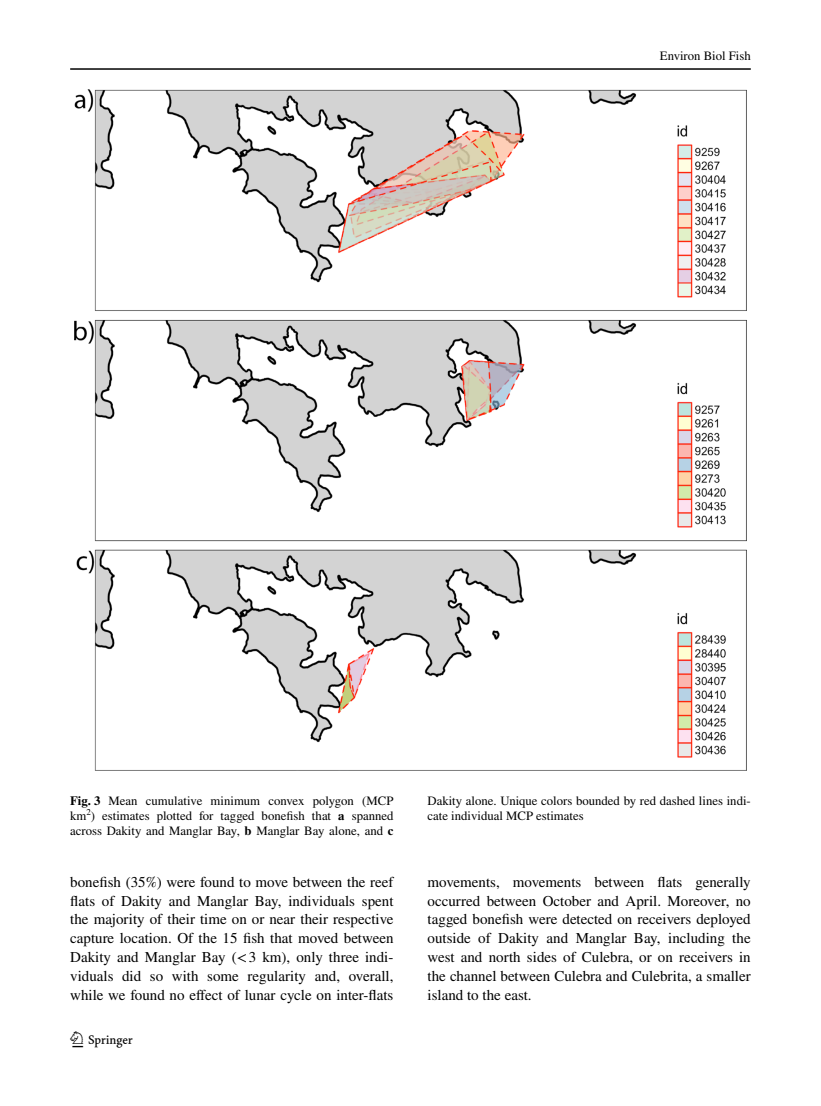
<style>
.page{position:relative;width:821px;height:1106px;background:#fff}
.page>*{position:absolute;margin:0;border:0;box-sizing:border-box;transform-origin:0 0}
.t1{font:22.5px "Springnew Regular 2";color:#000}
.t2{font:15px/18.8px "STIX";color:#000;text-align:justify}
.t3{font:12.75px/15px "STIX";color:#000;text-align:justify}
.s1{font-weight:700}
</style>
<div class="page">
<hr style="left:70px;top:68px;width:680px;height:2px;background:#000">
<img style="left:74px;top:89px;width:672px;height:681px">
<p class="t3" style="left:660px;top:49px;width:92px">Environ Biol Fish</p>
<p class="t3" style="left:70px;top:794px;width:325px"><span class="s1">Fig. 3</span> Mean cumulative minimum convex polygon (MCP km<sup>2</sup>) estimates plotted for tagged bonefish that <span class="s1">a</span> spanned across Dakity and Manglar Bay, <span class="s1">b</span> Manglar Bay alone, and <span class="s1">c</span></p>
<p class="t3" style="left:427px;top:794px;width:325px">Dakity alone. Unique colors bounded by red dashed lines indi&shy;cate individual MCP estimates</p>
<p class="t2" style="left:70px;top:873px;width:325px">bonefish (35%) were found to move between the reef flats of Dakity and Manglar Bay, individuals spent the majority of their time on or near their respective capture location. Of the 15 fish that moved between Dakity and Manglar Bay (&lt;3 km), only three indi&shy;viduals did so with some regularity and, overall, while we found no effect of lunar cycle on inter-flats</p>
<p class="t2" style="left:427px;top:873px;width:325px">movements, movements between flats generally occurred between October and April. Moreover, no tagged bonefish were detected on receivers deployed outside of Dakity and Manglar Bay, including the west and north sides of Culebra, or on receivers in the channel between Culebra and Culebrita, a smaller island to the east.</p>
<h1 class="t1" style="left:72px;top:1031px;width:62px">1 3</h1>
</div>
